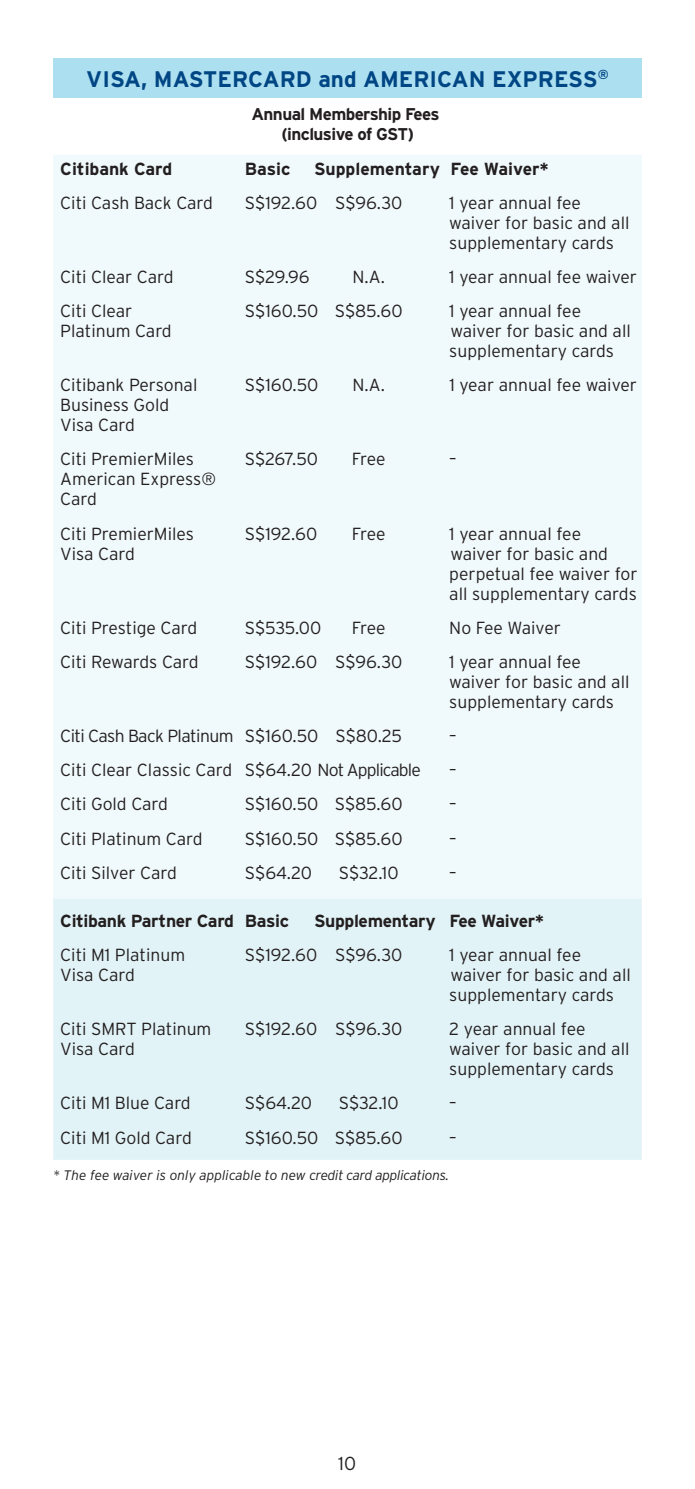
<style>
.page{position:relative;width:695px;height:1489px;background:#fff}
.page>*{position:absolute;margin:0;border:0;box-sizing:border-box;transform-origin:0 0}
.t1{font:700 22.5px "Interstate";color:#004684}
.t2{font:300 18.75px "Interstate";color:#231f20}
.t3{font:300 17.5px/20px "Interstate";color:#231f20}
.t4{font:700 17.5px "Interstate";letter-spacing:-.02em;color:#231f20}
.t5{font:700 17.5px "Interstate";color:#231f20}
.t6{font:300 17.5px "Interstate";letter-spacing:-.035em;color:#231f20}
.t7{font:700 17px/20.5px "Interstate";letter-spacing:-.035em;color:#231f20;text-align:center}
.t8{font:italic 300 13.75px "Interstate";letter-spacing:-.02em;color:#231f20}
</style>
<div class="page">
<div style="left:53px;top:58px;width:588px;height:40px;background:#acdfef"></div>
<div style="left:53px;top:896px;width:588px;height:263px;background:#e2f3f7"></div>
<div style="left:53px;top:155px;width:588px;height:743px;background:#f0f9fb"></div>
<p class="t1" style="left:86px;top:66px;width:524px">VISA, MASTERCARD and AMERICAN EXPRESS<sup>®</sup></p>
<p class="t7" style="left:251px;top:103px;width:190px">Annual Membership Fees (inclusive of GST)</p>
<p class="t5" style="left:60px;top:159px;width:113px">Citibank Card</p>
<p class="t4" style="left:245px;top:159px;width:47px">Basic</p>
<p class="t5" style="left:314px;top:159px;width:236px">Supplementary Fee Waiver*</p>
<p class="t3" style="left:60px;top:192px;width:154px">Citi Cash Back Card</p>
<p class="t3" style="left:245px;top:192px;width:159px">S$192.60 S$96.30</p>
<p class="t3" style="left:449px;top:192px;width:182px">1 year annual fee waiver for basic and all supplementary cards</p>
<p class="t3" style="left:60px;top:267px;width:115px">Citi Clear Card</p>
<p class="t3" style="left:245px;top:267px;width:66px">S$29.96</p>
<p class="t3" style="left:352px;top:267px;width:34px">N.A.</p>
<p class="t3" style="left:449px;top:267px;width:189px">1 year annual fee waiver</p>
<p class="t3" style="left:60px;top:301px;width:74px">Citi Clear</p>
<p class="t3" style="left:245px;top:301px;width:159px">S$160.50 S$85.60</p>
<p class="t3" style="left:449px;top:301px;width:133px">1 year annual fee</p>
<p class="t3" style="left:60px;top:321px;width:113px">Platinum Card</p>
<p class="t3" style="left:449px;top:321px;width:183px">waiver for basic and all supplementary cards</p>
<p class="t3" style="left:60px;top:375px;width:139px">Citibank Personal</p>
<p class="t3" style="left:245px;top:375px;width:75px">S$160.50</p>
<p class="t3" style="left:352px;top:375px;width:34px">N.A.</p>
<p class="t3" style="left:449px;top:375px;width:189px">1 year annual fee waiver</p>
<p class="t3" style="left:60px;top:395px;width:110px">Business Gold<br>Visa Card</p>
<p class="t3" style="left:60px;top:449px;width:135px">Citi PremierMiles</p>
<p class="t3" style="left:245px;top:449px;width:75px">S$267.50</p>
<p class="t3" style="left:351px;top:449px;width:35px">Free</p>
<p class="t3" style="left:449px;top:449px;width:9px">–</p>
<p class="t3" style="left:60px;top:469px;width:157px">American Express®<br>Card</p>
<p class="t3" style="left:60px;top:523px;width:135px">Citi PremierMiles</p>
<p class="t3" style="left:245px;top:523px;width:74px">S$192.60</p>
<p class="t3" style="left:352px;top:523px;width:35px">Free</p>
<p class="t3" style="left:449px;top:523px;width:133px">1 year annual fee</p>
<p class="t3" style="left:60px;top:543px;width:76px">Visa Card</p>
<p class="t3" style="left:449px;top:543px;width:190px">waiver for basic and perpetual fee waiver for all supplementary cards</p>
<p class="t3" style="left:60px;top:617px;width:138px">Citi Prestige Card</p>
<p class="t3" style="left:245px;top:617px;width:78px">S$535.00</p>
<p class="t3" style="left:352px;top:617px;width:35px">Free</p>
<p class="t3" style="left:449px;top:617px;width:113px">No Fee Waiver</p>
<p class="t3" style="left:60px;top:651px;width:140px">Citi Rewards Card</p>
<p class="t3" style="left:245px;top:651px;width:159px">S$192.60 S$96.30</p>
<p class="t3" style="left:449px;top:651px;width:182px">1 year annual fee waiver for basic and all supplementary cards</p>
<p class="t6" style="left:60px;top:726px;width:343px">Citi Cash Back Platinum S$160.50 S$80.25</p>
<p class="t3" style="left:449px;top:725px;width:9px">–</p>
<p class="t3" style="left:60px;top:760px;width:362px">Citi Clear Classic Card S$64.20 Not Applicable</p>
<p class="t3" style="left:449px;top:760px;width:9px">–</p>
<p class="t3" style="left:60px;top:794px;width:109px">Citi Gold Card</p>
<p class="t3" style="left:245px;top:794px;width:159px">S$160.50 S$85.60</p>
<p class="t3" style="left:449px;top:794px;width:9px">–</p>
<p class="t3" style="left:60px;top:828px;width:144px">Citi Platinum Card</p>
<p class="t3" style="left:245px;top:828px;width:159px">S$160.50 S$85.60</p>
<p class="t3" style="left:449px;top:828px;width:9px">–</p>
<p class="t3" style="left:60px;top:862px;width:118px">Citi Silver Card</p>
<p class="t3" style="left:245px;top:862px;width:69px">S$64.20</p>
<p class="t3" style="left:339px;top:862px;width:61px">S$32.10</p>
<p class="t3" style="left:449px;top:862px;width:9px">–</p>
<p class="t4" style="left:60px;top:911px;width:230px">Citibank Partner Card Basic</p>
<p class="t4" style="left:314px;top:911px;width:231px">Supplementary Fee Waiver*</p>
<p class="t3" style="left:60px;top:944px;width:126px">Citi M1 Platinum</p>
<p class="t3" style="left:245px;top:944px;width:159px">S$192.60 S$96.30</p>
<p class="t3" style="left:449px;top:944px;width:133px">1 year annual fee</p>
<p class="t3" style="left:60px;top:964px;width:76px">Visa Card</p>
<p class="t3" style="left:449px;top:964px;width:183px">waiver for basic and all supplementary cards</p>
<p class="t3" style="left:60px;top:1018px;width:153px">Citi SMRT Platinum</p>
<p class="t3" style="left:245px;top:1018px;width:159px">S$192.60 S$96.30</p>
<p class="t3" style="left:449px;top:1018px;width:138px">2 year annual fee</p>
<p class="t3" style="left:60px;top:1038px;width:76px">Visa Card</p>
<p class="t3" style="left:449px;top:1038px;width:182px">waiver for basic and all supplementary cards</p>
<p class="t3" style="left:60px;top:1093px;width:132px">Citi M1 Blue Card</p>
<p class="t3" style="left:245px;top:1093px;width:69px">S$64.20</p>
<p class="t3" style="left:339px;top:1093px;width:61px">S$32.10</p>
<p class="t3" style="left:449px;top:1093px;width:9px">–</p>
<p class="t3" style="left:60px;top:1127px;width:133px">Citi M1 Gold Card</p>
<p class="t3" style="left:245px;top:1127px;width:159px">S$160.50 S$85.60</p>
<p class="t3" style="left:449px;top:1127px;width:9px">–</p>
<p class="t8" style="left:53px;top:1167px;width:397px">* The fee waiver is only applicable to new credit card applications.</p>
<p class="t2" style="left:338px;top:1452px;width:19px">10</p>
</div>
